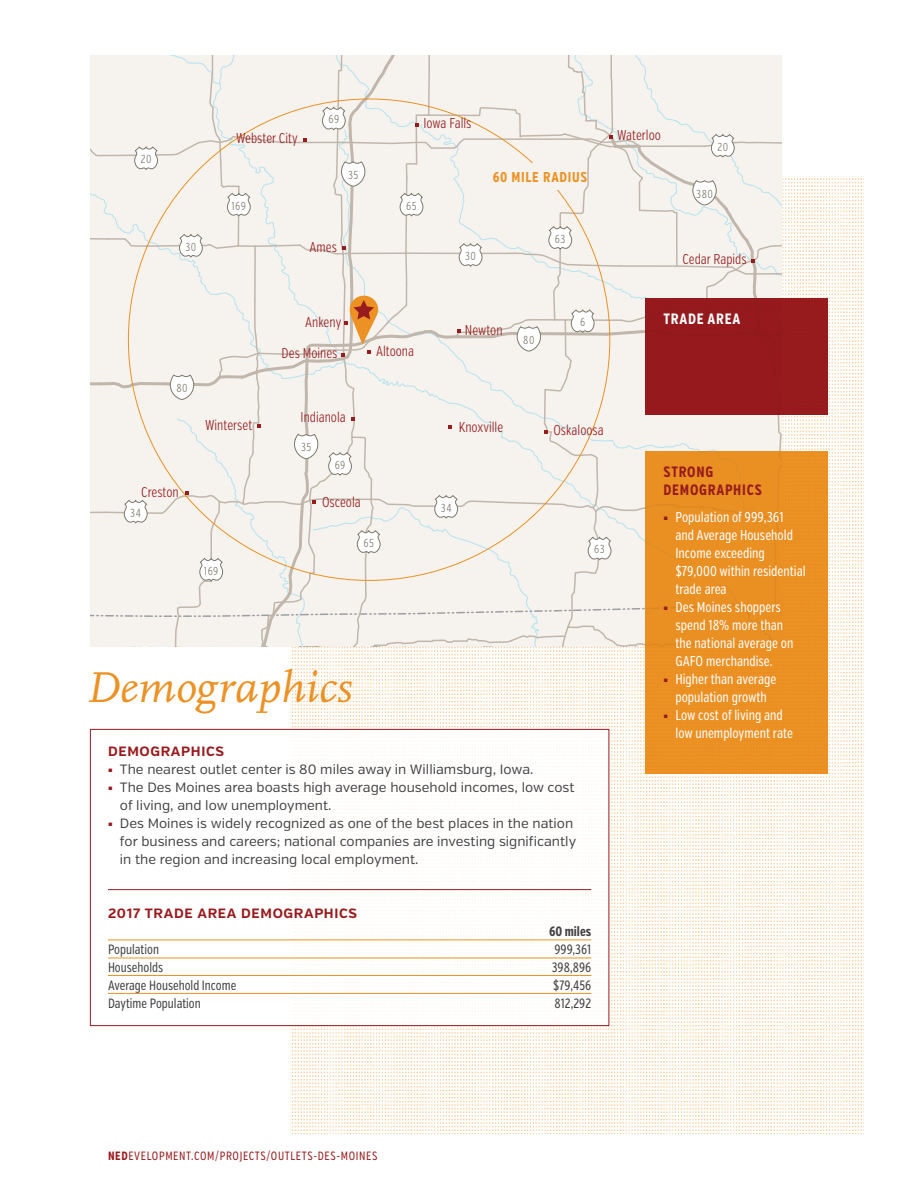
<style>
.page{position:relative;width:918px;height:1188px;background:#fff}
.page>*{position:absolute;margin:0;border:0;box-sizing:border-box;transform-origin:0 0}
.t1{font:italic 45px "Scala OT";color:#ec9123;scale:1.05 1}
.t2{font:700 15px/18px "Verb Comp";letter-spacing:.05em;color:#981b1e}
.t3{font:700 15px "Verb Comp";letter-spacing:.05em;color:#fff}
.t4{font:14.25px/18px "Verb Comp";color:#fff}
.t5{font:300 14.25px "Verb Comp";color:#971d20}
.t6{font:700 14.25px "Verb Comp";letter-spacing:.05em;color:#ec9123}
.t7{font:13.5px/18px "Verb";color:#414042}
.t8{font:13.5px "Verb Comp";color:#414042}
.t9{font:700 13.5px "Verb";letter-spacing:.05em;color:#981b1e}
.t10{font:700 13.5px "Verb Comp";color:#414042}
.t11{font:12px "Verb Comp";letter-spacing:.05em;color:#981b1e}
.t12{font:300 11.55px "Verb Comp";letter-spacing:.045em;color:#7e796d}
.s1{font-family:"Scala OT";font-size:7.5px;color:#981b1e}
.s2{font-weight:700}
</style>
<div class="page">
<img style="left:291px;top:176px;width:573px;height:958px">
<svg style="left:90px;top:55px;width:692px;height:591px;background:#f2efe9"></svg>
<div style="left:90px;top:729px;width:519px;height:297px;background:#fff"></div>
<div style="left:90px;top:729px;width:519px;height:297px;border:1px solid #981b1e"></div>
<div style="left:645px;top:451px;width:183px;height:323px;background:#ec9123"></div>
<div style="left:645px;top:298px;width:183px;height:117px;background:#981b1e"></div>
<hr style="left:108px;top:940px;width:483px;height:1px;background:#ec9123">
<hr style="left:108px;top:958px;width:483px;height:1px;background:#ec9123">
<hr style="left:108px;top:975px;width:483px;height:1px;background:#ec9123">
<hr style="left:108px;top:993px;width:483px;height:1px;background:#ec9123">
<hr style="left:108px;top:889px;width:483px;height:1px;background:#981b1e">
<p class="t12" style="left:141px;top:153px;width:12px">20</p>
<p class="t12" style="left:185px;top:240px;width:12px">30</p>
<p class="t5" style="left:236px;top:130px;width:63px">Webster City</p>
<p class="t12" style="left:328px;top:113px;width:12px">69</p>
<p class="t5" style="left:423px;top:115px;width:50px">Iowa Falls</p>
<p class="t12" style="left:348px;top:168px;width:12px">35</p>
<p class="t12" style="left:232px;top:199px;width:16px">169</p>
<p class="t12" style="left:406px;top:199px;width:12px">65</p>
<p class="t5" style="left:310px;top:239px;width:29px">Ames</p>
<p class="t12" style="left:465px;top:249px;width:12px">30</p>
<p class="t6" style="left:493px;top:169px;width:96px">60 MILE RADIUS</p>
<p class="t12" style="left:555px;top:232px;width:12px">63</p>
<p class="t5" style="left:617px;top:127px;width:45px">Waterloo</p>
<p class="t12" style="left:717px;top:140px;width:12px">20</p>
<p class="t12" style="left:696px;top:187px;width:18px">380</p>
<p class="t5" style="left:682px;top:251px;width:66px">Cedar Rapids</p>
<p class="t12" style="left:176px;top:382px;width:13px">80</p>
<p class="t5" style="left:205px;top:417px;width:49px">Winterset</p>
<p class="t5" style="left:141px;top:484px;width:39px">Creston</p>
<p class="t12" style="left:130px;top:506px;width:12px">34</p>
<p class="t12" style="left:204px;top:564px;width:16px">169</p>
<p class="t5" style="left:305px;top:314px;width:38px">Ankeny</p>
<p class="t5" style="left:282px;top:345px;width:57px">Des Moines</p>
<p class="t5" style="left:376px;top:343px;width:40px">Altoona</p>
<p class="t5" style="left:301px;top:409px;width:47px">Indianola</p>
<p class="t12" style="left:301px;top:441px;width:12px">35</p>
<p class="t12" style="left:335px;top:458px;width:12px">69</p>
<p class="t5" style="left:322px;top:494px;width:40px">Osceola</p>
<p class="t12" style="left:363px;top:536px;width:12px">65</p>
<p class="t5" style="left:465px;top:322px;width:39px">Newton</p>
<p class="t12" style="left:523px;top:333px;width:13px">80</p>
<p class="t12" style="left:580px;top:316px;width:7px">6</p>
<p class="t5" style="left:459px;top:419px;width:46px">Knoxville</p>
<p class="t5" style="left:553px;top:422px;width:52px">Oskaloosa</p>
<p class="t12" style="left:441px;top:501px;width:12px">34</p>
<p class="t12" style="left:594px;top:543px;width:12px">63</p>
<h1 class="t1" style="left:85px;top:663px;width:256px">Demographics</h1>
<p class="t9" style="left:108px;top:743px;width:118px">DEMOGRAPHICS</p>
<p class="t7" style="left:108px;top:760px;width:427px"><span class="s1">▪</span> The nearest outlet center is 80 miles away in Williamsburg, Iowa.</p>
<p class="t7" style="left:120px;top:778px;width:456px;text-indent:-12px"><span class="s1">▪</span> The Des Moines area boasts high average household incomes, low cost of living, and low unemployment.</p>
<p class="t7" style="left:120px;top:814px;width:458px;text-indent:-12px"><span class="s1">▪</span> Des Moines is widely recognized as one of the best places in the nation for business and careers; national companies are investing significantly in the region and increasing local employment.</p>
<p class="t9" style="left:108px;top:905px;width:251px">2017 TRADE AREA DEMOGRAPHICS</p>
<p class="t10" style="left:549px;top:923px;width:44px">60 miles</p>
<p class="t8" style="left:108px;top:942px;width:53px">Population</p>
<p class="t8" style="left:554px;top:942px;width:38px">999,361</p>
<p class="t8" style="left:108px;top:960px;width:57px">Households</p>
<p class="t8" style="left:552px;top:960px;width:41px">398,896</p>
<p class="t8" style="left:108px;top:978px;width:130px">Average Household Income</p>
<p class="t8" style="left:553px;top:978px;width:40px">$79,456</p>
<p class="t8" style="left:108px;top:996px;width:94px">Daytime Population</p>
<p class="t8" style="left:555px;top:996px;width:38px">812,292</p>
<p class="t3" style="left:663px;top:310px;width:78px">TRADE AREA</p>
<p class="t2" style="left:663px;top:463px;width:100px">STRONG<br>DEMOGRAPHICS</p>
<p class="t4" style="left:675px;top:508px;width:132px;text-indent:-12px"><span class="s1">▪</span> Population of 999,361 and Average Household<br>Income exceeding $79,000 within residential trade area</p>
<p class="t4" style="left:675px;top:598px;width:119px;text-indent:-12px"><span class="s1">▪</span> Des Moines shoppers spend 18% more than the national average on<br>GAFO merchandise.</p>
<p class="t4" style="left:663px;top:670px;width:114px;text-align:center"><span class="s1">▪</span> Higher than average population growth</p>
<p class="t4" style="left:675px;top:706px;width:119px;text-indent:-12px"><span class="s1">▪</span> Low cost of living and low unemployment rate</p>
<p class="t11" style="left:108px;top:1149px;width:271px"><span class="s2">NED</span>EVELOPMENT.COM/PROJECTS/OUTLETS-DES-MOINES</p>
</div>
